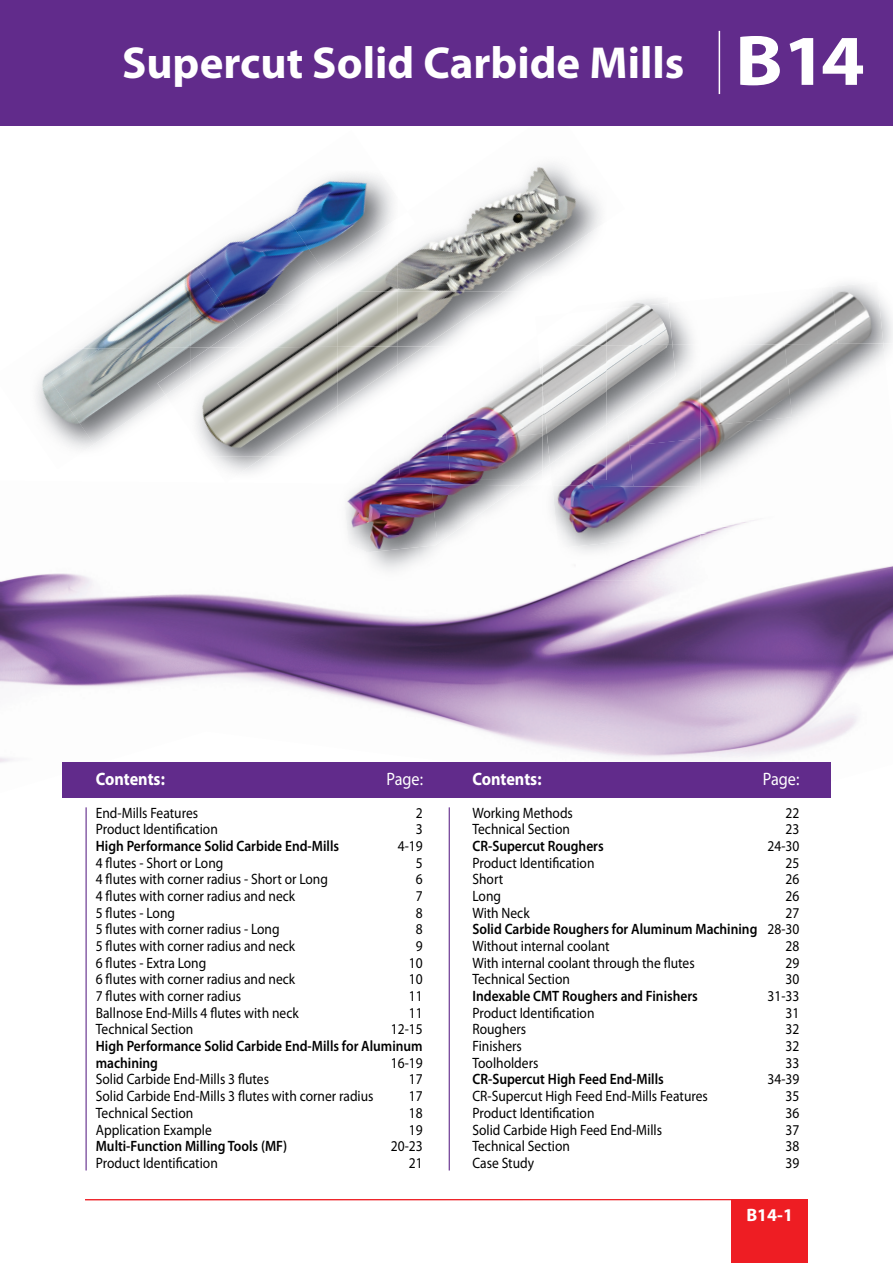
<style>
.page{position:relative;width:893px;height:1263px;background:#fff}
.page>*{position:absolute;margin:0;border:0;box-sizing:border-box;transform-origin:0 0}
.t1{font:700 45px "Myriad Pro";color:#fff}
.t2{font:700 18px "Myriad Pro";color:#fff;scale:.9 1}
.t3{font:18px "Myriad Pro";color:#fff;scale:.9 1}
.t4{font:700 18px "Myriad Pro";color:#fff}
.t5{font:15px "Myriad Pro";color:#000;scale:.9 1}
.t6{font:600 15px/16.6px "Myriad Pro";color:#000;scale:.9 1}
.s1{font-size:72px}
.s2{font-weight:400}
</style>
<div class="page">
<div style="left:731px;top:1199px;width:77px;height:64px;background:#ee1d23"></div>
<hr style="left:85px;top:1199px;width:723px;height:1px;background:#ee1d23">
<img style="left:0;top:565px;width:893px;height:198px">
<hr style="left:86px;top:807px;width:1px;height:363px;background:#612b8b">
<hr style="left:449px;top:807px;width:1px;height:363px;background:#612b8b">
<div style="left:62px;top:762px;width:769px;height:36px;background:#612b8b"></div>
<img style="left:338px;top:484px;width:362px;height:96px">
<img style="left:354px;top:480px;width:174px;height:5px">
<img style="left:343px;top:484px;width:94px;height:68px">
<img style="left:431px;top:484px;width:89px;height:60px">
<img style="left:443px;top:346px;width:99px;height:87px">
<img style="left:398px;top:403px;width:53px;height:77px">
<img style="left:362px;top:454px;width:38px;height:26px">
<img style="left:447px;top:433px;width:95px;height:47px">
<img style="left:487px;top:125px;width:138px;height:1px">
<img style="left:398px;top:163px;width:203px;height:129px">
<img style="left:212px;top:456px;width:53px;height:21px">
<img style="left:398px;top:292px;width:106px;height:54px">
<img style="left:398px;top:346px;width:27px;height:19px">
<img style="left:542px;top:276px;width:59px;height:16px">
<img style="left:700px;top:534px;width:17px;height:7px">
<img style="left:542px;top:485px;width:158px;height:75px">
<img style="left:537px;top:346px;width:5px;height:43px">
<img style="left:739px;top:287px;width:93px;height:57px">
<img style="left:832px;top:282px;width:51px;height:62px">
<img style="left:700px;top:344px;width:85px;height:73px">
<img style="left:785px;top:344px;width:105px;height:73px">
<img style="left:700px;top:417px;width:92px;height:70px">
<img style="left:792px;top:407px;width:98px;height:17px">
<img style="left:701px;top:487px;width:54px;height:47px">
<img style="left:668px;top:300px;width:31px;height:45px">
<img style="left:633px;top:345px;width:67px;height:93px">
<img style="left:593px;top:425px;width:40px;height:61px">
<img style="left:552px;top:480px;width:41px;height:6px">
<img style="left:629px;top:438px;width:71px;height:48px">
<img style="left:552px;top:486px;width:148px;height:62px">
<img style="left:606px;top:303px;width:66px;height:42px">
<img style="left:606px;top:345px;width:70px;height:80px">
<img style="left:550px;top:464px;width:56px;height:16px">
<img style="left:542px;top:321px;width:64px;height:143px">
<img style="left:338px;top:406px;width:33px;height:50px">
<img style="left:371px;top:454px;width:27px;height:2px">
<img style="left:298px;top:270px;width:100px;height:77px">
<img style="left:190px;top:347px;width:148px;height:109px">
<img style="left:338px;top:292px;width:60px;height:114px">
<img style="left:398px;top:163px;width:9px;height:48px">
<img style="left:398px;top:211px;width:17px;height:24px">
<img style="left:91px;top:267px;width:99px;height:81px">
<img style="left:78px;top:339px;width:13px;height:9px">
<img style="left:94px;top:348px;width:96px;height:96px">
<img style="left:39px;top:348px;width:61px;height:48px">
<img style="left:36px;top:382px;width:58px;height:68px">
<img style="left:312px;top:174px;width:86px;height:96px">
<img style="left:205px;top:188px;width:118px;height:140px">
<img style="left:190px;top:257px;width:48px;height:90px">
<img style="left:157px;top:361px;width:33px;height:34px">
<img style="left:209px;top:304px;width:89px;height:44px">
<img style="left:272px;top:261px;width:88px;height:44px">
<img style="left:335px;top:218px;width:63px;height:43px">
<img style="left:190px;top:347px;width:45px;height:31px">
<div style="left:0;top:0;width:893px;height:125px;background:#612b8b"></div>
<hr style="left:719px;top:31px;width:1px;height:63px;background:#fff">
<h1 class="t1" style="left:122px;top:34px;width:744px">Supercut Solid Carbide Mills <span class="s1">B14</span></h1>
<p class="t2" style="left:96px;top:767px;width:78px">Contents:</p>
<p class="t2" style="left:472px;top:767px;width:78px">Contents:</p>
<p class="t5" style="left:96px;top:803px;width:115px">End-Mills Features</p>
<p class="t5" style="left:416px;top:803px;width:9px">2</p>
<p class="t5" style="left:96px;top:820px;width:137px">Product Identification</p>
<p class="t5" style="left:416px;top:820px;width:9px">3</p>
<p class="t6" style="left:96px;top:837px;width:272px">High Performance Solid Carbide End-Mills</p>
<p class="t5" style="left:398px;top:837px;width:29px">4-19</p>
<p class="t5" style="left:96px;top:853px;width:143px">4 flutes - Short or Long</p>
<p class="t5" style="left:416px;top:853px;width:9px">5</p>
<p class="t5" style="left:96px;top:870px;width:259px">4 flutes with corner radius - Short or Long</p>
<p class="t5" style="left:416px;top:870px;width:9px">6</p>
<p class="t5" style="left:96px;top:887px;width:223px">4 flutes with corner radius and neck</p>
<p class="t5" style="left:416px;top:887px;width:9px">7</p>
<p class="t5" style="left:96px;top:903px;width:90px">5 flutes - Long</p>
<p class="t5" style="left:416px;top:903px;width:9px">8</p>
<p class="t5" style="left:96px;top:920px;width:206px">5 flutes with corner radius - Long</p>
<p class="t5" style="left:416px;top:920px;width:9px">8</p>
<p class="t5" style="left:96px;top:937px;width:223px">5 flutes with corner radius and neck</p>
<p class="t5" style="left:416px;top:937px;width:9px">9</p>
<p class="t5" style="left:96px;top:953px;width:124px">6 flutes - Extra Long</p>
<p class="t5" style="left:409px;top:953px;width:17px">10</p>
<p class="t5" style="left:96px;top:970px;width:223px">6 flutes with corner radius and neck</p>
<p class="t5" style="left:409px;top:970px;width:17px">10</p>
<p class="t5" style="left:96px;top:987px;width:163px">7 flutes with corner radius</p>
<p class="t5" style="left:409px;top:987px;width:17px">11</p>
<p class="t5" style="left:96px;top:1003px;width:227px">Ballnose End-Mills 4 flutes with neck</p>
<p class="t5" style="left:409px;top:1003px;width:17px">11</p>
<p class="t5" style="left:96px;top:1020px;width:110px">Technical Section</p>
<p class="t5" style="left:391px;top:1020px;width:37px">12-15</p>
<p class="t6" style="left:96px;top:1037px;width:365px">High Performance Solid Carbide End-Mills for Aluminum machining</p>
<p class="t3" style="left:387px;top:768px;width:42px">Page:</p>
<p class="t3" style="left:763px;top:768px;width:42px">Page:</p>
<p class="t5" style="left:472px;top:803px;width:113px">Working Methods</p>
<p class="t5" style="left:786px;top:803px;width:17px">22</p>
<p class="t5" style="left:472px;top:820px;width:110px">Technical Section</p>
<p class="t5" style="left:786px;top:820px;width:17px">23</p>
<p class="t6" style="left:472px;top:837px;width:147px">CR-Supercut Roughers</p>
<p class="t5" style="left:768px;top:837px;width:37px">24-30</p>
<p class="t5" style="left:472px;top:853px;width:137px">Product Identification</p>
<p class="t5" style="left:786px;top:853px;width:17px">25</p>
<p class="t5" style="left:472px;top:870px;width:36px">Short</p>
<p class="t5" style="left:786px;top:870px;width:17px">26</p>
<p class="t5" style="left:472px;top:887px;width:33px">Long</p>
<p class="t5" style="left:786px;top:887px;width:17px">26</p>
<p class="t5" style="left:472px;top:903px;width:65px">With Neck</p>
<p class="t6" style="left:472px;top:904px;width:365px;text-align:justify;text-indent:313px"><span class="s2">27<br></span>Solid Carbide Roughers for Aluminum Machining <span class="s2">28-30<br>Without internal coolant</span></p>
<p class="t5" style="left:786px;top:937px;width:17px">28</p>
<p class="t5" style="left:472px;top:953px;width:248px">With internal coolant through the flutes</p>
<p class="t5" style="left:786px;top:953px;width:17px">29</p>
<p class="t5" style="left:472px;top:970px;width:110px">Technical Section</p>
<p class="t5" style="left:786px;top:970px;width:17px">30</p>
<p class="t6" style="left:472px;top:987px;width:252px">Indexable CMT Roughers and Finishers</p>
<p class="t5" style="left:768px;top:987px;width:37px">31-33</p>
<p class="t5" style="left:472px;top:1003px;width:137px">Product Identification</p>
<p class="t5" style="left:786px;top:1003px;width:17px">31</p>
<p class="t5" style="left:472px;top:1020px;width:61px">Roughers</p>
<p class="t5" style="left:786px;top:1020px;width:17px">32</p>
<p class="t5" style="left:472px;top:1037px;width:56px">Finishers</p>
<p class="t5" style="left:786px;top:1037px;width:17px">32</p>
<p class="t5" style="left:472px;top:1053px;width:75px">Toolholders</p>
<p class="t5" style="left:786px;top:1053px;width:17px">33</p>
<p class="t6" style="left:472px;top:1071px;width:214px">CR-Supercut High Feed End-Mills</p>
<p class="t5" style="left:768px;top:1070px;width:37px">34-39</p>
<p class="t5" style="left:472px;top:1087px;width:263px">CR-Supercut High Feed End-Mills Features</p>
<p class="t5" style="left:786px;top:1087px;width:17px">35</p>
<p class="t5" style="left:472px;top:1103px;width:137px">Product Identification</p>
<p class="t5" style="left:786px;top:1103px;width:17px">36</p>
<p class="t5" style="left:472px;top:1120px;width:212px">Solid Carbide High Feed End-Mills</p>
<p class="t5" style="left:786px;top:1120px;width:17px">37</p>
<p class="t5" style="left:472px;top:1137px;width:110px">Technical Section</p>
<p class="t5" style="left:786px;top:1137px;width:17px">38</p>
<p class="t5" style="left:472px;top:1153px;width:70px">Case Study</p>
<p class="t5" style="left:786px;top:1153px;width:17px">39</p>
<p class="t5" style="left:391px;top:1053px;width:37px">16-19</p>
<p class="t5" style="left:96px;top:1070px;width:194px">Solid Carbide End-Mills 3 flutes</p>
<p class="t5" style="left:409px;top:1070px;width:17px">17</p>
<p class="t5" style="left:96px;top:1087px;width:310px">Solid Carbide End-Mills 3 flutes with corner radius</p>
<p class="t5" style="left:409px;top:1087px;width:17px">17</p>
<p class="t5" style="left:96px;top:1103px;width:110px">Technical Section</p>
<p class="t5" style="left:409px;top:1103px;width:17px">18</p>
<p class="t5" style="left:96px;top:1120px;width:131px">Application Example</p>
<p class="t5" style="left:409px;top:1120px;width:17px">19</p>
<p class="t6" style="left:96px;top:1137px;width:214px">Multi-Function Milling Tools (MF)</p>
<p class="t5" style="left:391px;top:1137px;width:37px">20-23</p>
<p class="t5" style="left:96px;top:1153px;width:137px">Product Identification</p>
<p class="t5" style="left:409px;top:1153px;width:17px">21</p>
<p class="t4" style="left:746px;top:1203px;width:48px">B14-1</p>
</div>
